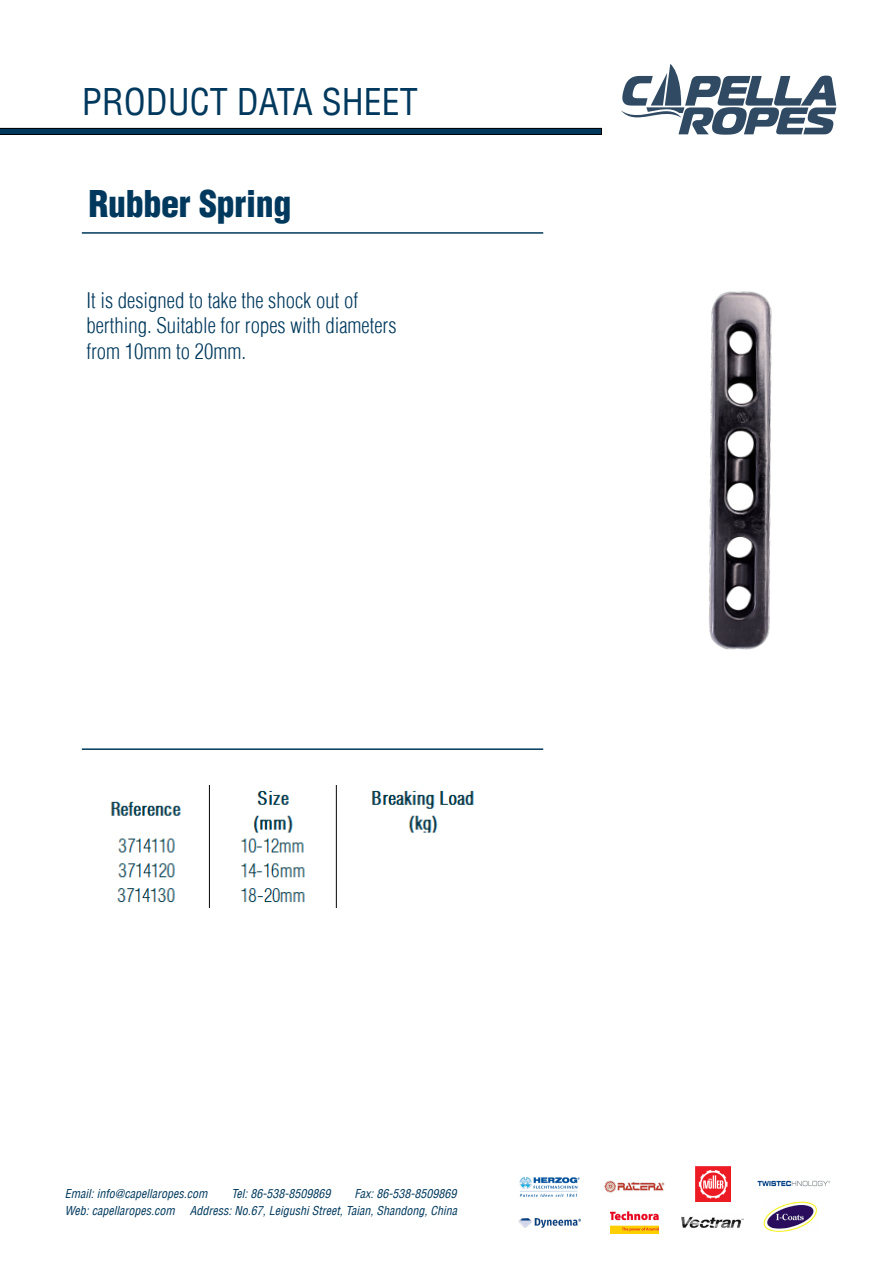
<style>
.page{position:relative;width:893px;height:1263px;background:#fff}
.page>*{position:absolute;margin:0;border:0;box-sizing:border-box;transform-origin:0 0}
.t1{font:condensed 36px "Helvetica LT";color:#00395d}
.t2{font:900 condensed 36px "Helvetica LT";letter-spacing:-.01em;color:#00395d}
.t3{font:300 condensed 21px/25.2px "Helvetica LT";color:#00395d}
.t4{font:italic condensed 12px/16.5px "Helvetica LT";color:#00395d;text-align:right}
.s1{font-family:"Helvetica LT Condensed";font-stretch:normal}
</style>
<div class="page">
<svg style="left:621px;top:64px;width:215px;height:71px"></svg>
<hr style="left:82px;top:232px;width:461px;height:2px;background:#00395d">
<hr style="left:82px;top:748px;width:461px;height:2px;background:#00395d">
<svg style="left:0;top:128px;width:602px;height:7px;background:#002943"></svg>
<img style="left:610px;top:1211px;width:49px;height:23px">
<img style="left:757px;top:1180px;width:73px;height:7px">
<img style="left:604px;top:1180px;width:61px;height:13px">
<img style="left:519px;top:1176px;width:61px;height:21px">
<img style="left:695px;top:1166px;width:35px;height:35px">
<img style="left:763px;top:1201px;width:54px;height:31px">
<img style="left:519px;top:1218px;width:61px;height:10px">
<img style="left:682px;top:1216px;width:61px;height:12px">
<img style="left:709px;top:291px;width:63px;height:359px">
<img style="left:110px;top:786px;width:364px;height:122px">
<h1 class="t1" style="left:82px;top:80px;width:338px">PRODUCT DATA SHEET</h1>
<h1 class="t2" style="left:88px;top:181px;width:205px">Rubber Spring</h1>
<h2 class="t3" style="left:86px;top:288px;width:312px"><span class="s1">I</span>t is designed to take the shock out of berthing. Suitable for ropes with diameters from 10mm to 20mm.</h2>
<p class="t4" style="left:65px;top:1185px;width:144px">Email: info@capellaropes.com</p>
<p class="t4" style="left:231px;top:1185px;width:101px">Tel: 86-538-8509869</p>
<p class="t4" style="left:65px;top:1185px;width:394px">Fax: 86-538-8509869<br>Web: capellaropes.com Address: No.67, Leigushi Street, Taian, Shandong, China</p>
</div>
